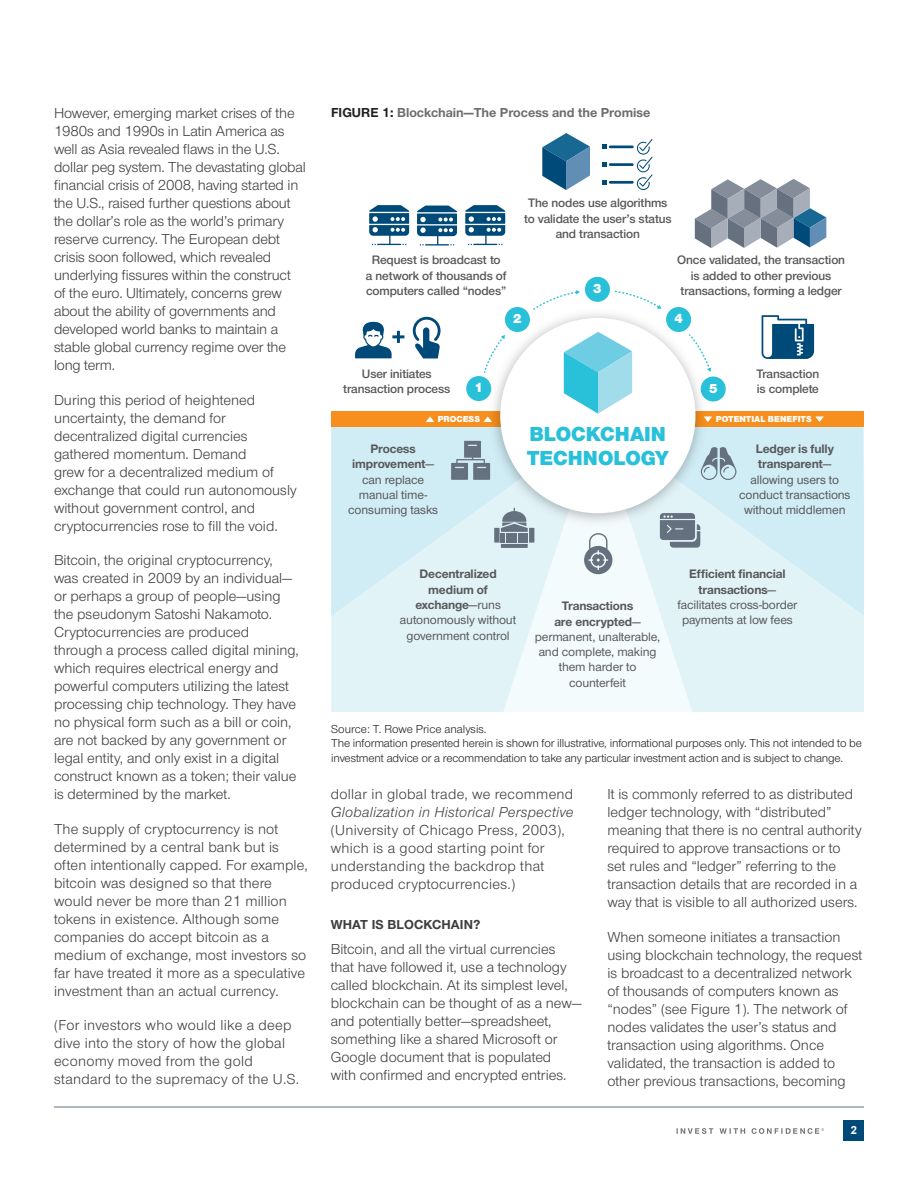
<style>
.page{position:relative;width:918px;height:1188px;background:#fff}
.page>*{position:absolute;margin:0;border:0;box-sizing:border-box;transform-origin:0 0}
.t1{font:900 21px/24px "Nimbus Sans Novus";color:#29c0da}
.t2{font:15px/18px "Nimbus Sans Novus";color:#3e3e3f}
.t3{font:15px/18px "Nimbus Sans Novus";letter-spacing:.02em;color:#3e3e3f}
.t4{font:italic 15px "Nimbus Sans Novus";letter-spacing:.02em;color:#3e3e3f}
.t5{font:700 13.5px "Nimbus Sans Novus";color:#6c6d70}
.t6{font:700 13.5px "Nimbus Sans Novus";letter-spacing:.01em;color:#3e3e3f}
.t7{font:900 13.5px "Nimbus Sans Novus";color:#fff}
.t8{font:500 12.75px/15.3px "Nimbus Sans Novus";letter-spacing:-.01em;color:#57585a;text-align:center}
.t9{font:600 12.75px/15.3px "Nimbus Sans Novus";letter-spacing:-.01em;color:#57585a;text-align:center}
.t10{font:12px/14.4px "Nimbus Sans Novus";letter-spacing:-.01em;color:#231f20}
.t11{font:700 11.25px "Arial";color:#fff}
.t12{font:900 9px "Nimbus Sans Novus";color:#fff}
.s1{color:#231f20}
.s2{font-weight:700}
</style>
<div class="page">
<div style="left:844px;top:1121px;width:20px;height:20px;background:#004a79"></div>
<hr style="left:54px;top:1107px;width:810px;height:1px;background:#65717f">
<svg style="left:677px;top:1128px;width:147px;height:6px"></svg>
<div style="left:331px;top:411px;width:533px;height:16px;background:#f68f1e"></div>
<svg style="left:331px;top:427px;width:172px;height:285px;background:#daf0f6"></svg>
<svg style="left:692px;top:427px;width:172px;height:285px;background:#daf0f6"></svg>
<svg style="left:503px;top:532px;width:189px;height:180px;fill:#f4fbfc"></svg>
<svg style="left:465px;top:205px;width:40px;height:40px"></svg>
<svg style="left:417px;top:206px;width:40px;height:40px"></svg>
<svg style="left:369px;top:205px;width:40px;height:40px"></svg>
<svg style="left:542px;top:133px;width:48px;height:57px"></svg>
<hr style="left:609px;top:146px;width:25px;height:2px;background:#004a79">
<svg style="left:603px;top:145px;width:4px;height:4px"></svg>
<hr style="left:609px;top:163px;width:25px;height:3px;background:#004a79">
<svg style="left:603px;top:163px;width:4px;height:4px"></svg>
<svg style="left:637px;top:139px;width:16px;height:51px"></svg>
<hr style="left:609px;top:181px;width:25px;height:3px;background:#004a79">
<svg style="left:603px;top:180px;width:4px;height:4px"></svg>
<svg style="left:695px;top:179px;width:131px;height:69px"></svg>
<div style="left:466px;top:376px;width:25px;height:25px;background:#29c0da;border-radius:50%"></div>
<div style="left:585px;top:277px;width:25px;height:25px;background:#29c0da;border-radius:50%"></div>
<div style="left:701px;top:377px;width:25px;height:25px;background:#29c0da;border-radius:50%"></div>
<svg style="left:543px;top:290px;width:37px;height:14px"></svg>
<svg style="left:614px;top:290px;width:41px;height:14px"></svg>
<svg style="left:413px;top:317px;width:28px;height:41px"></svg>
<svg style="left:355px;top:322px;width:49px;height:36px"></svg>
<svg style="left:762px;top:315px;width:52px;height:44px"></svg>
<svg style="left:494px;top:532px;width:40px;height:16px"></svg>
<svg style="left:584px;top:533px;width:28px;height:41px"></svg>
<svg style="left:712px;top:447px;width:24px;height:33px"></svg>
<svg style="left:451px;top:441px;width:33px;height:39px"></svg>
<img style="left:484px;top:304px;width:228px;height:228px">
<div style="left:500px;top:318px;width:195px;height:195px;background:#fff;border-radius:50%"></div>
<svg style="left:564px;top:332px;width:68px;height:82px"></svg>
<svg style="left:426px;top:416px;width:8px;height:6px"></svg>
<svg style="left:483px;top:416px;width:9px;height:6px"></svg>
<svg style="left:704px;top:416px;width:8px;height:6px"></svg>
<svg style="left:815px;top:416px;width:9px;height:6px"></svg>
<svg style="left:660px;top:513px;width:40px;height:35px"></svg>
<p class="t2" style="left:54px;top:104px;width:253px">However, emerging market crises of the 1980s and 1990s in Latin America as well as Asia revealed flaws in the U.S. dollar peg system. The devastating global financial crisis of 2008, having started in the U.S., raised further questions about the dollar’s role as the world’s primary reserve currency. The European debt crisis soon followed, which revealed underlying fissures within the construct of the euro. Ultimately, concerns grew about the ability of governments and developed world banks to maintain a stable global currency regime over the long term.</p>
<p class="t2" style="left:54px;top:390px;width:244px">During this period of heightened uncertainty, the demand for decentralized digital currencies gathered momentum. Demand<br>grew for a decentralized medium of exchange that could run autonomously without government control, and cryptocurrencies rose to fill the void.</p>
<p class="t2" style="left:54px;top:551px;width:246px">Bitcoin, the original cryptocurrency, was created in 2009 by an individual— or perhaps a group of people—using the pseudonym Satoshi Nakamoto.<br>Cryptocurrencies are produced through a process called digital mining, which requires electrical energy and powerful computers utilizing the latest processing chip technology. They have no physical form such as a bill or coin, are not backed by any government or legal entity, and only exist in a digital construct known as a token; their value is determined by the market.</p>
<p class="t2" style="left:54px;top:819px;width:255px">The supply of cryptocurrency is not determined by a central bank but is often intentionally capped. For example, bitcoin was designed so that there would never be more than 21 million tokens in existence. Although some companies do accept bitcoin as a medium of exchange, most investors so far have treated it more as a speculative investment than an actual currency.</p>
<p class="t3" style="left:54px;top:1016px;width:247px">(For investors who would like a deep dive into the story of how the global economy moved from the gold standard to the supremacy of the U.S.</p>
<p class="t5" style="left:331px;top:103px;width:321px"><span class="s1">FIGURE 1:</span> Blockchain—The Process and the Promise</p>
<p class="t9" style="left:366px;top:252px;width:142px">Request is broadcast to<br>a network of thousands of computers called “nodes”</p>
<p class="t9" style="left:524px;top:195px;width:149px">The nodes use algorithms to validate the user’s status and transaction</p>
<p class="t7" style="left:593px;top:279px;width:10px">3</p>
<p class="t9" style="left:677px;top:252px;width:169px">Once validated, the transaction is added to other previous transactions, forming a ledger</p>
<p class="t7" style="left:513px;top:309px;width:10px">2</p>
<p class="t7" style="left:674px;top:309px;width:10px">4</p>
<p class="t9" style="left:343px;top:366px;width:109px">User initiates transaction process</p>
<p class="t9" style="left:756px;top:365px;width:64px;text-align:left">Transaction is complete</p>
<p class="t7" style="left:475px;top:378px;width:10px">1</p>
<p class="t7" style="left:709px;top:379px;width:10px">5</p>
<p class="t12" style="left:438px;top:413px;width:44px">PROCESS</p>
<p class="t12" style="left:716px;top:413px;width:97px">POTENTIAL BENEFITS</p>
<p class="t8" style="left:348px;top:441px;width:91px"><span class="s2">Process improvement</span>— can replace manual time&shy;consuming tasks</p>
<h1 class="t1" style="left:527px;top:421px;width:143px">BLOCKCHAIN<br>TECHNOLOGY</h1>
<p class="t8" style="left:739px;top:441px;width:113px"><span class="s2">Ledger is fully transparent</span>— allowing users to conduct transactions without middlemen</p>
<p class="t8" style="left:400px;top:566px;width:118px"><span class="s2">Decentralized medium of exchange</span>—runs autonomously without government control</p>
<p class="t8" style="left:535px;top:598px;width:127px"><span class="s2">Transactions<br>are encrypted</span>— permanent, unalterable, and complete, making them harder to counterfeit</p>
<p class="t8" style="left:677px;top:566px;width:122px"><span class="s2">Efficient financial transactions</span>— facilitates cross-border payments at low fees</p>
<p class="t10" style="left:331px;top:722px;width:532px">Source: T. Rowe Price analysis.<br>The information presented herein is shown for illustrative, informational purposes only. This not intended to be investment advice or a recommendation to take any particular investment action and is subject to change.</p>
<p class="t3" style="left:331px;top:785px;width:244px">dollar in global trade, we recommend</p>
<p class="t4" style="left:331px;top:802px;width:244px">Globalization in Historical Perspective</p>
<p class="t3" style="left:331px;top:821px;width:236px">(University of Chicago Press, 2003), which is a good starting point for understanding the backdrop that produced cryptocurrencies.)</p>
<p class="t6" style="left:331px;top:916px;width:151px">WHAT IS BLOCKCHAIN?</p>
<p class="t2" style="left:331px;top:940px;width:253px">Bitcoin, and all the virtual currencies that have followed it, use a technology called blockchain. At its simplest level, blockchain can be thought of as a new— and potentially better—spreadsheet, something like a shared Microsoft or Google document that is populated<br>with confirmed and encrypted entries.</p>
<p class="t2" style="left:608px;top:785px;width:256px">It is commonly referred to as distributed ledger technology, with “distributed” meaning that there is no central authority required to approve transactions or to set rules and “ledger” referring to the transaction details that are recorded in a way that is visible to all authorized users.</p>
<p class="t2" style="left:608px;top:928px;width:256px">When someone initiates a transaction using blockchain technology, the request is broadcast to a decentralized network of thousands of computers known as “nodes” (see Figure 1). The network of nodes validates the user’s status and transaction using algorithms. Once validated, the transaction is added to other previous transactions, becoming</p>
<p class="t11" style="left:851px;top:1123px;width:8px">2</p>
</div>
